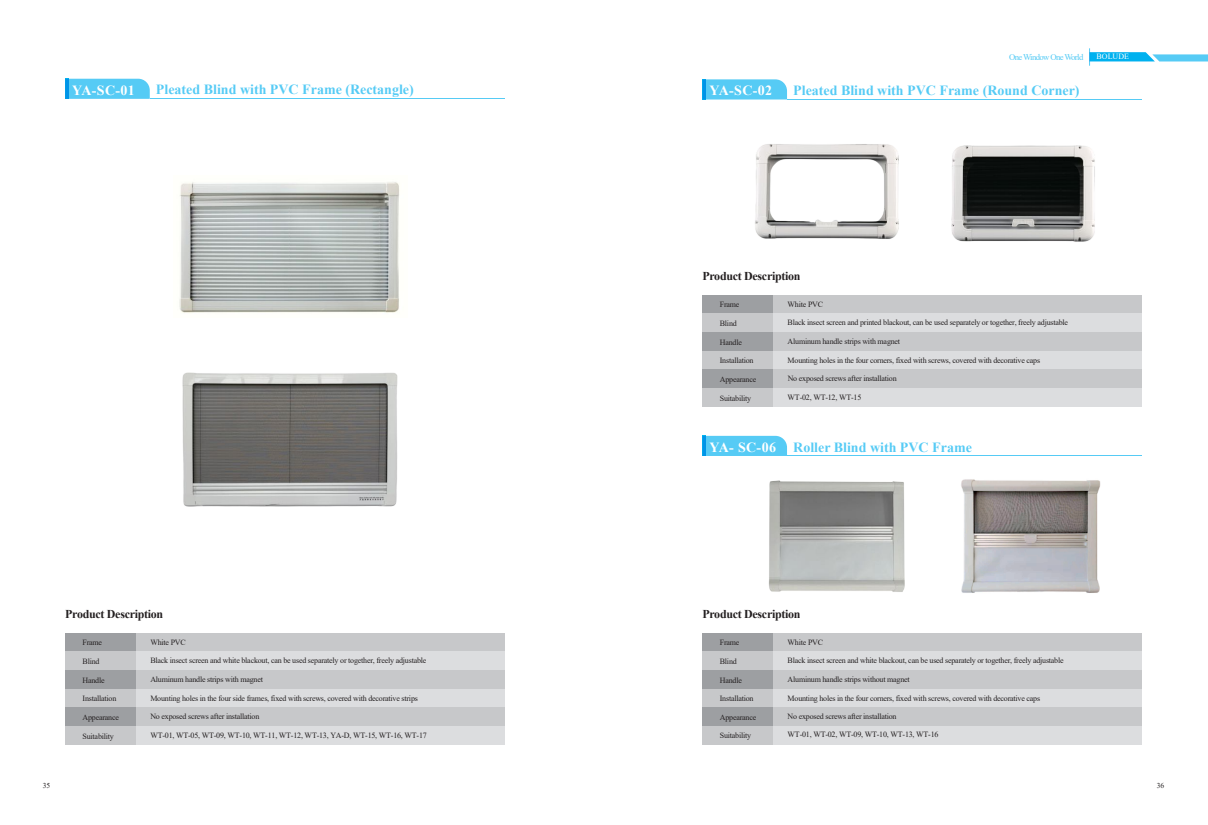
<style>
.page{position:relative;width:1208px;height:825px;background:#fff}
.page>*{position:absolute;margin:0;border:0;box-sizing:border-box;transform-origin:0 0}
.t1{font:700 14px "Times New Roman";color:#56cbf5}
.t2{font:700 14px "Times New Roman";letter-spacing:.025em;color:#fff}
.t3{font:700 12px "Times New Roman";letter-spacing:-.025em;color:#231f20}
.t4{font:8.7px "Times New Roman";letter-spacing:-.075em;color:#56cbf5}
.t5{font:8px "Times New Roman";letter-spacing:-.025em;color:#231f20}
.t6{font:8px "Times New Roman";color:#fff}
.t7{font:7.5px "Times New Roman";color:#231f20}
.s1{color:#fff}
</style>
<div class="page">
<svg style="left:69px;top:79px;width:81px;height:20px;background:#5accf5"></svg>
<hr style="left:65px;top:79px;width:4px;height:20px;background:#0094e7">
<hr style="left:150px;top:98px;width:355px;height:1px;background:#56cbf5">
<div style="left:706px;top:79px;width:81px;height:20px;background:#56cbf5"></div>
<svg style="left:702px;top:79px;width:4px;height:20px"></svg>
<div style="left:706px;top:436px;width:81px;height:20px;background:#56cbf5"></div>
<svg style="left:702px;top:436px;width:4px;height:20px"></svg>
<hr style="left:787px;top:456px;width:355px;height:1px;background:#56cbf5">
<div style="left:65px;top:633px;width:440px;height:19px;background:#c7c8ca"></div>
<div style="left:65px;top:652px;width:440px;height:18px;background:#dcdddf"></div>
<div style="left:65px;top:670px;width:440px;height:19px;background:#c7c8ca"></div>
<div style="left:65px;top:689px;width:440px;height:18px;background:#dcdddf"></div>
<div style="left:65px;top:707px;width:440px;height:19px;background:#c7c8ca"></div>
<div style="left:65px;top:633px;width:71px;height:19px;background:#9d9fa2"></div>
<div style="left:65px;top:652px;width:71px;height:18px;background:#c7c8ca"></div>
<div style="left:65px;top:670px;width:71px;height:19px;background:#9d9fa2"></div>
<div style="left:65px;top:689px;width:71px;height:18px;background:#c7c8ca"></div>
<div style="left:65px;top:707px;width:71px;height:19px;background:#9d9fa2"></div>
<div style="left:65px;top:726px;width:440px;height:19px;background:#dcdddf"></div>
<div style="left:65px;top:726px;width:71px;height:19px;background:#c7c8ca"></div>
<div style="left:702px;top:295px;width:440px;height:19px;background:#c7c8ca"></div>
<div style="left:702px;top:314px;width:440px;height:18px;background:#dcdddf"></div>
<div style="left:702px;top:332px;width:440px;height:19px;background:#c7c8ca"></div>
<div style="left:702px;top:351px;width:440px;height:19px;background:#dcdddf"></div>
<div style="left:702px;top:370px;width:440px;height:18px;background:#c7c8ca"></div>
<div style="left:702px;top:295px;width:71px;height:19px;background:#9d9fa2"></div>
<div style="left:702px;top:314px;width:71px;height:18px;background:#c7c8ca"></div>
<div style="left:702px;top:332px;width:71px;height:19px;background:#9d9fa2"></div>
<div style="left:702px;top:351px;width:71px;height:19px;background:#c7c8ca"></div>
<div style="left:702px;top:370px;width:71px;height:18px;background:#9d9fa2"></div>
<div style="left:702px;top:388px;width:440px;height:19px;background:#dcdddf"></div>
<div style="left:702px;top:388px;width:71px;height:19px;background:#c7c8ca"></div>
<img style="left:179px;top:182px;width:221px;height:131px">
<img style="left:182px;top:372px;width:216px;height:135px">
<img style="left:952px;top:99px;width:190px;height:143px">
<img style="left:702px;top:99px;width:250px;height:140px">
<img style="left:961px;top:479px;width:140px;height:114px">
<img style="left:769px;top:480px;width:136px;height:112px">
<div style="left:702px;top:633px;width:440px;height:19px;background:#c7c8ca"></div>
<div style="left:702px;top:652px;width:440px;height:18px;background:#dcdddf"></div>
<div style="left:702px;top:670px;width:440px;height:19px;background:#c7c8ca"></div>
<div style="left:702px;top:689px;width:440px;height:18px;background:#dcdddf"></div>
<div style="left:702px;top:707px;width:440px;height:19px;background:#c7c8ca"></div>
<div style="left:702px;top:633px;width:71px;height:19px;background:#9d9fa2"></div>
<div style="left:702px;top:652px;width:71px;height:18px;background:#c7c8ca"></div>
<div style="left:702px;top:670px;width:71px;height:19px;background:#9d9fa2"></div>
<div style="left:702px;top:689px;width:71px;height:18px;background:#c7c8ca"></div>
<div style="left:702px;top:726px;width:440px;height:19px;background:#dcdddf"></div>
<div style="left:702px;top:726px;width:71px;height:19px;background:#c7c8ca"></div>
<div style="left:702px;top:707px;width:71px;height:19px;background:#9d9fa2"></div>
<svg style="left:1089px;top:48px;width:119px;height:18px"></svg>
<p class="t4" style="left:1009px;top:51px;width:76px">One Window One World</p>
<p class="t6" style="left:1096px;top:51px;width:34px">BOLUDE</p>
<h1 class="t2" style="left:72px;top:80px;width:64px">YA-SC-01</h1>
<h1 class="t1" style="left:156px;top:80px;width:259px">Pleated Blind with PVC Frame (Rectangle)</h1>
<h1 class="t2" style="left:709px;top:80px;width:64px">YA-SC-02</h1>
<h1 class="t1" style="left:793px;top:80px;width:288px">Pleated Blind with PVC Frame (Round Corner)</h1>
<h2 class="t3" style="left:702px;top:267px;width:100px">Product Description</h2>
<p class="t5" style="left:720px;top:299px;width:21px">Frame</p>
<p class="t5" style="left:720px;top:318px;width:18px">Blind</p>
<p class="t5" style="left:720px;top:336px;width:24px">Handle</p>
<p class="t5" style="left:720px;top:355px;width:35px">Installation</p>
<p class="t5" style="left:720px;top:374px;width:38px">Appearance</p>
<p class="t5" style="left:720px;top:392px;width:33px">Suitability</p>
<p class="t5" style="left:787px;top:298px;width:37px">White PVC</p>
<p class="t5" style="left:787px;top:317px;width:282px">Black insect screen and printed blackout, can be used separately or together, freely adjustable</p>
<p class="t5" style="left:787px;top:336px;width:114px">Aluminum handle strips with magnet</p>
<p class="t5" style="left:787px;top:354px;width:254px">Mounting holes in the four corners, fixed with screws, covered with decorative caps</p>
<p class="t5" style="left:787px;top:373px;width:110px">No exposed screws after installation</p>
<p class="t5" style="left:787px;top:392px;width:75px">WT-02, WT-12, WT-15</p>
<h2 class="t3" style="left:65px;top:605px;width:100px">Product Description</h2>
<p class="t5" style="left:83px;top:637px;width:21px">Frame</p>
<p class="t5" style="left:83px;top:656px;width:18px">Blind</p>
<p class="t5" style="left:83px;top:693px;width:35px">Installation</p>
<p class="t5" style="left:83px;top:712px;width:38px">Appearance</p>
<p class="t5" style="left:83px;top:730px;width:33px">Suitability</p>
<p class="t5" style="left:83px;top:674px;width:24px">Handle</p>
<p class="t5" style="left:150px;top:636px;width:37px">White PVC</p>
<p class="t5" style="left:150px;top:655px;width:277px">Black insect screen and white blackout, can be used separately or together, freely adjustable</p>
<p class="t5" style="left:150px;top:674px;width:114px">Aluminum handle strips with magnet</p>
<p class="t5" style="left:150px;top:692px;width:269px">Mounting holes in the four side frames, fixed with screws, covered with decorative strips</p>
<p class="t5" style="left:150px;top:711px;width:110px">No exposed screws after installation</p>
<p class="t5" style="left:150px;top:730px;width:278px">WT-01, WT-05, WT-09, WT-10, WT-11, WT-12, WT-13, YA-D, WT-15, WT-16, WT-17</p>
<h1 class="t1" style="left:709px;top:437px;width:264px"><span class="s1">YA- SC-06</span> Roller Blind with PVC Frame</h1>
<h2 class="t3" style="left:702px;top:605px;width:100px">Product Description</h2>
<p class="t5" style="left:720px;top:637px;width:21px">Frame</p>
<p class="t5" style="left:720px;top:656px;width:18px">Blind</p>
<p class="t5" style="left:720px;top:693px;width:35px">Installation</p>
<p class="t5" style="left:720px;top:729px;width:33px">Suitability</p>
<p class="t5" style="left:720px;top:674px;width:24px">Handle</p>
<p class="t5" style="left:720px;top:712px;width:38px">Appearance</p>
<p class="t5" style="left:787px;top:636px;width:37px">White PVC</p>
<p class="t5" style="left:787px;top:655px;width:277px">Black insect screen and white blackout, can be used separately or together, freely adjustable</p>
<p class="t5" style="left:787px;top:674px;width:124px">Aluminum handle strips without magnet</p>
<p class="t5" style="left:787px;top:692px;width:254px">Mounting holes in the four corners, fixed with screws, covered with decorative caps</p>
<p class="t5" style="left:787px;top:711px;width:110px">No exposed screws after installation</p>
<p class="t5" style="left:787px;top:729px;width:152px">WT-01, WT-02, WT-09, WT-10, WT-13, WT-16</p>
<p class="t7" style="left:43px;top:780px;width:9px">35</p>
<p class="t7" style="left:1157px;top:780px;width:9px">36</p>
</div>
